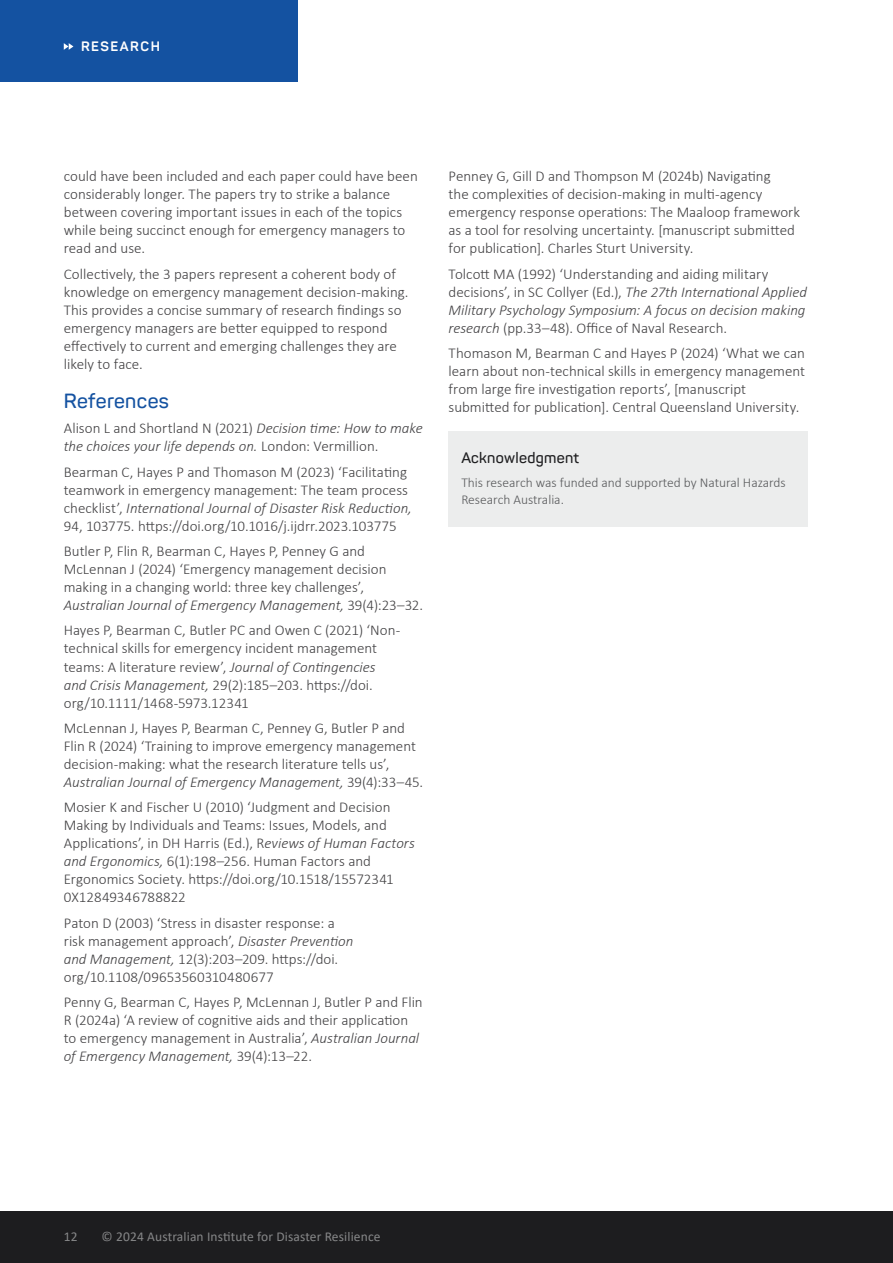
<style>
.page{position:relative;width:893px;height:1263px;background:#fff}
.page>*{position:absolute;margin:0;border:0;box-sizing:border-box;transform-origin:0 0}
.t1{font:600 20.25px "Panton";letter-spacing:.02em;color:#1452a1}
.t2{font:300 15px/18px "Calibri";color:#414042}
.t3{font:italic 300 15px/18px "Calibri";color:#414042}
.t4{font:600 15px "Panton";letter-spacing:.02em;color:#1d1d1f}
.t5{font:300 13.5px/16.5px "Calibri";color:#58595b}
.t6{font:13.5px "Calibri";letter-spacing:.01em;color:#868788}
.t7{font:700 13.5px "Panton";letter-spacing:.11em;color:#fff}
.s1{font-style:normal}
.s2{font-style:italic}
</style>
<div class="page">
<div style="left:0;top:1212px;width:893px;height:51px;background:#1d1d1f"></div>
<div style="left:0;top:0;width:298px;height:81px;background:#1452a1"></div>
<svg style="left:64px;top:43px;width:9px;height:7px"></svg>
<div style="left:449px;top:432px;width:359px;height:48px;background:#eceded"></div>
<div style="left:449px;top:460px;width:359px;height:66px;background:#eceded"></div>
<p class="t7" style="left:81px;top:38px;width:80px">RESEARCH</p>
<p class="t2" style="left:64px;top:167px;width:356px">could have been included and each paper could have been considerably longer. The papers try to strike a balance between covering important issues in each of the topics while being succinct enough for emergency managers to read and use.</p>
<p class="t2" style="left:64px;top:265px;width:346px">Collectively, the 3 papers represent a coherent body of knowledge on emergency management decision-making.<br>This provides a concise summary of research findings so emergency managers are better equipped to respond effectively to current and emerging challenges they are likely to face.</p>
<h1 class="t1" style="left:64px;top:388px;width:107px">References</h1>
<p class="t3" style="left:64px;top:419px;width:361px"><span class="s1">Alison L and Shortland N (2021)</span> Decision time: How to make the choices your life depends on. <span class="s1">London: Vermillion.</span></p>
<p class="t2" style="left:64px;top:462px;width:350px">Bearman C, Hayes P and Thomason M (2023) ‘Facilitating teamwork in emergency management: The team process checklist’, <span class="s2">International Journal of Disaster Risk Reduction, </span>94, 103775. https://doi.org/10.1016/j.ijdrr.2023.103775</p>
<p class="t2" style="left:64px;top:542px;width:361px">Butler P, Flin R, Bearman C, Hayes P, Penney G and McLennan J (2024) ‘Emergency management decision making in a changing world: three key challenges’, <span class="s2">Australian Journal of Emergency Management,</span> 39(4):23–32.</p>
<p class="t2" style="left:64px;top:621px;width:338px">Hayes P, Bearman C, Butler PC and Owen C (2021) ‘Non&shy;technical skills for emergency incident management teams: A literature review’, <span class="s2">Journal of Contingencies and Crisis Management,</span> 29(2):185–203. https://doi. org/10.1111/1468-5973.12341</p>
<p class="t2" style="left:64px;top:719px;width:361px">McLennan J, Hayes P, Bearman C, Penney G, Butler P and Flin R (2024) ‘Training to improve emergency management decision-making: what the research literature tells us’, <span class="s2">Australian Journal of Emergency Management,</span> 39(4):33–45.</p>
<p class="t2" style="left:64px;top:798px;width:353px">Mosier K and Fischer U (2010) ‘Judgment and Decision Making by Individuals and Teams: Issues, Models, and Applications’, in DH Harris (Ed.), R<span class="s2">eviews of Human Factors and Ergonomics,</span> 6(1):198–256. Human Factors and Ergonomics Society. https://doi.org/10.1518/15572341<br>0X12849346788822</p>
<p class="t2" style="left:64px;top:914px;width:291px">Paton D (2003) ‘Stress in disaster response: a risk management approach’, <span class="s2">Disaster Prevention and Management,</span> 12(3):203–209. https://doi. org/10.1108/09653560310480677</p>
<p class="t2" style="left:64px;top:993px;width:360px">Penny G, Bearman C, Hayes P, McLennan J, Butler P and Flin R (2024a) ‘A review of cognitive aids and their application to emergency management in Australia’, <span class="s2">Australian Journal of Emergency Management,</span> 39(4):13–22.</p>
<p class="t2" style="left:449px;top:167px;width:353px">Penney G, Gill D and Thompson M (2024b) Navigating<br>the complexities of decision-making in multi-agency emergency response operations: The Maaloop framework as a tool for resolving uncertainty. [manuscript submitted for publication]. Charles Sturt University.</p>
<p class="t2" style="left:449px;top:265px;width:360px">Tolcott MA (1992) ‘Understanding and aiding military decisions’, in SC Collyer (Ed.), <span class="s2">The 27th International Applied Military Psychology Symposium: A focus on decision making research</span> (pp.33–48). Office of Naval Research.</p>
<p class="t2" style="left:449px;top:344px;width:358px">Thomason M, Bearman C and Hayes P (2024) ‘What we can learn about non-technical skills in emergency management from large fire investigation reports’, [manuscript submitted for publication]. Central Queensland University.</p>
<p class="t4" style="left:461px;top:449px;width:119px">Acknowledgment</p>
<p class="t5" style="left:461px;top:474px;width:326px">This research was funded and supported by Natural Hazards<br>Research Australia.</p>
<p class="t6" style="left:64px;top:1227px;width:15px">12</p>
<p class="t6" style="left:102px;top:1227px;width:280px">© 2024 Australian Institute for Disaster Resilience</p>
</div>
